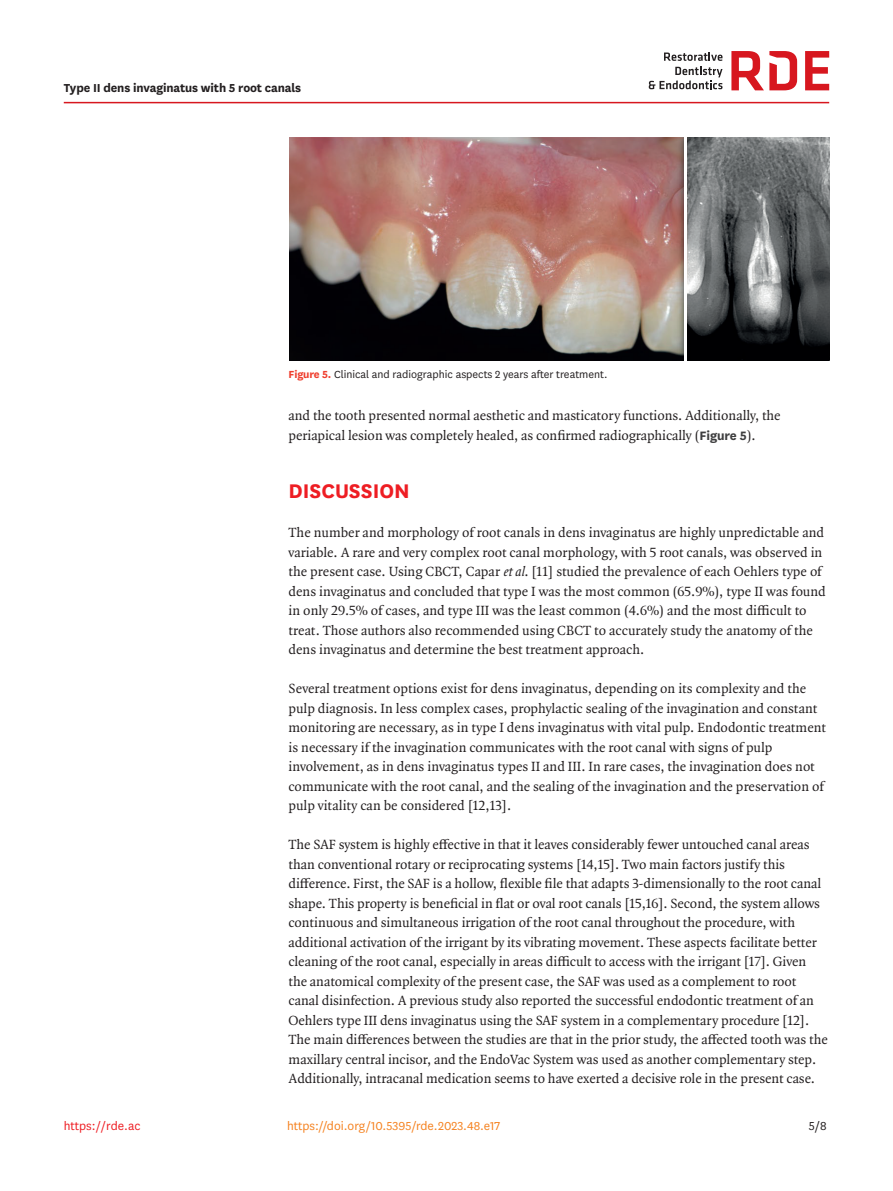
<style>
.page{position:relative;width:893px;height:1191px;background:#fff}
.page>*{position:absolute;margin:0;border:0;box-sizing:border-box;transform-origin:0 0}
.body_title1{font:700 23.1px "National";color:#ee1d23}
.body_p{font:14.25px/19.5px "Quadraat OT";letter-spacing:-.005em;color:#231f20}
.body_p_first{font:14.25px/19.5px "Quadraat OT";color:#231f20}
.doi_running_footer{font:13.5px "National";color:#f58220}
.alt-title-type{font:700 13.5px "National";letter-spacing:-.01em;color:#231f20}
.t1{font:13.5px "National";color:#ee1d23}
.t2{font:13.5px "National";color:#231f20}
.fig_caption{font:12px "National";color:#231f20}
.s1{font-weight:700;color:#ef3e2e}
.s2{font-family:"National";font-weight:700;color:#3e3e3f}
.s3{font-style:italic}
</style>
<div class="page">
<hr style="left:64px;top:102px;width:765px;height:1px;background:#d7171f">
<svg style="left:649px;top:52px;width:73px;height:37px"></svg>
<svg style="left:805px;top:51px;width:24px;height:39px"></svg>
<svg style="left:731px;top:51px;width:66px;height:39px"></svg>
<img style="left:289px;top:137px;width:394px;height:223px">
<img style="left:688px;top:137px;width:141px;height:223px">
<p class="alt-title-type" style="left:64px;top:78px;width:239px">Type II dens invaginatus with 5 root canals</p>
<p class="fig_caption" style="left:289px;top:366px;width:321px"><span class="s1">Figure 5.</span> Clinical and radiographic aspects 2 years after treatment.</p>
<p class="body_p" style="left:289px;top:406px;width:494px">and the tooth presented normal aesthetic and masticatory functions. Additionally, the periapical lesion was completely healed, as confirmed radiographically (<span class="s2">Figure 5</span>).</p>
<p class="body_title1" style="left:289px;top:475px;width:123px">DISCUSSION</p>
<p class="body_p_first" style="left:289px;top:523px;width:539px">The number and morphology of root canals in dens invaginatus are highly unpredictable and variable. A rare and very complex root canal morphology, with 5 root canals, was observed in the present case. Using CBCT, Capar <span class="s3">etal</span>. [11] studied the prevalence of each Oehlers type of dens invaginatus and concluded that type I was the most common (65.9%), type II was found in only 29.5% of cases, and type III was the least common (4.6%) and the most difficult to treat. Those authors also recommended using CBCT to accurately study the anatomy of the dens invaginatus and determine the best treatment approach.</p>
<p class="body_p" style="left:289px;top:679px;width:539px">Several treatment options exist for dens invaginatus, depending on its complexity and the pulp diagnosis. In less complex cases, prophylactic sealing of the invagination and constant monitoring are necessary, as in type I dens invaginatus with vital pulp. Endodontic treatment is necessary if the invagination communicates with the root canal with signs of pulp involvement, as in dens invaginatus types II and III. In rare cases, the invagination does not communicate with the root canal, and the sealing of the invagination and the preservation of pulp vitality can be considered [12,13].</p>
<p class="body_p" style="left:289px;top:834px;width:541px">The SAF system is highly effective in that it leaves considerably fewer untouched canal areas than conventional rotary or reciprocating systems [14,15]. Two main factors justify this difference. First, the SAF is a hollow, flexible file that adapts 3-dimensionally to the root canal shape. This property is beneficial in flat or oval root canals [15,16]. Second, the system allows continuous and simultaneous irrigation of the root canal throughout the procedure, with additional activation of the irrigant by its vibrating movement. These aspects facilitate better cleaning of the root canal, especially in areas difficult to access with the irrigant [17]. Given the anatomical complexity of the present case, the SAF was used as a complement to root canal disinfection. A previous study also reported the successful endodontic treatment of an Oehlers type III dens invaginatus using the SAF system in a complementary procedure [12].<br>The main differences between the studies are that in the prior study, the affected tooth was the maxillary central incisor, and the EndoVac System was used as another complementary step.<br>Additionally, intracanal medication seems to have exerted a decisive role in the present case.</p>
<p class="t2" style="left:809px;top:1116px;width:19px">5/8</p>
<p class="t1" style="left:64px;top:1116px;width:78px">https://rde.ac</p>
<p class="doi_running_footer" style="left:287px;top:1116px;width:215px">https://doi.org/10.5395/rde.2023.48.e17</p>
</div>
